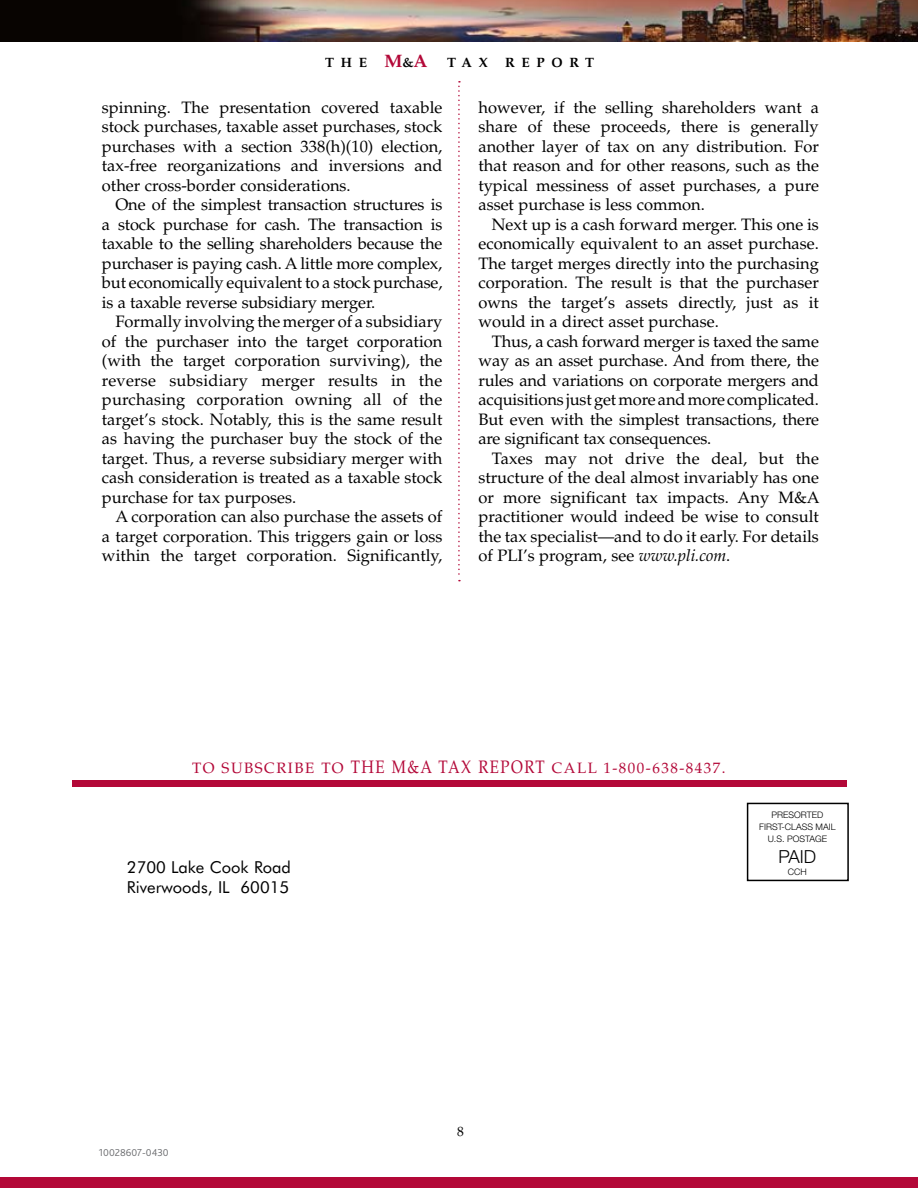
<style>
.page{position:relative;width:918px;height:1188px;background:#fff}
.page>*{position:absolute;margin:0;border:0;box-sizing:border-box;transform-origin:0 0}
.t1{font:300 18px "Helvetica Neue";color:#000}
.t2{font:16.5px/19.5px "Palatino";color:#000;text-align:justify}
.t3{font:16.5px "Futura BT";color:#000}
.t4{font:15px "Palatino";letter-spacing:.1em;color:#b30838}
.t5{font:700 13.5px "Palatino";letter-spacing:.5em;color:#000}
.t6{font:13.5px "Palatino";color:#000}
.t7{font:300 10.5px "Bliss 2";color:#696a6d}
.t8{font:300 9px/12px "Helvetica Neue";color:#000;text-align:center}
.s1{font-size:18px;color:#b30838}
.s2{font-style:italic}
.s3{font-size:18px}
</style>
<div class="page">
<div style="left:72px;top:780px;width:774px;height:6px;background:#b30838"></div>
<div style="left:0;top:1177px;width:918px;height:11px;background:#b30838"></div>
<img style="left:0;top:0;width:918px;height:42px">
<div style="left:747px;top:803px;width:102px;height:78px;border:2px solid #000"></div>
<svg style="left:458px;top:81px;width:2px;height:500px"></svg>
<p class="t5" style="left:325px;top:55px;width:164px">THE <span class="s1">M</span>&amp;<span class="s1">A</span> TAX</p>
<p class="t5" style="left:505px;top:55px;width:78px">REPORT</p>
<p class="t2" style="left:102px;top:97px;width:342px">spinning. The presentation covered taxable stock purchases, taxable asset purchases, stock purchases with a section 338(h)(10) election, tax-free reorganizations and inversions and other cross-border considerations.</p>
<p class="t2" style="left:102px;top:195px;width:342px;text-indent:13px">One of the simplest transaction structures is a stock purchase for cash. The transaction is taxable to the selling shareholders because the purchaser is paying cash. A little more complex, but economically equivalent to a stock purchase, is a taxable reverse subsidiary merger.</p>
<p class="t2" style="left:102px;top:312px;width:342px;text-indent:13px">Formally involving the merger of a subsidiary of the purchaser into the target corporation (with the target corporation surviving), the reverse subsidiary merger results in the purchasing corporation owning all of the target’s stock. Notably, this is the same result as having the purchaser buy the stock of the target. Thus, a reverse subsidiary merger with cash consideration is treated as a taxable stock purchase for tax purposes.</p>
<p class="t2" style="left:102px;top:507px;width:342px;text-indent:13px">A corporation can also purchase the assets of a target corporation. This triggers gain or loss within the target corporation. Significantly,</p>
<p class="t2" style="left:478px;top:98px;width:342px">however, if the selling shareholders want a share of these proceeds, there is generally another layer of tax on any distribution. For that reason and for other reasons, such as the typical messiness of asset purchases, a pure asset purchase is less common.</p>
<p class="t2" style="left:478px;top:215px;width:342px;text-indent:13px">Next up is a cash forward merger. This one is economically equivalent to an asset purchase.<br>The target merges directly into the purchasing corporation. The result is that the purchaser owns the target’s assets directly, just as it would in a direct asset purchase.</p>
<p class="t2" style="left:478px;top:332px;width:342px;text-indent:13px">Thus, a cash forward merger is taxed the same way as an asset purchase. And from there, the rules and variations on corporate mergers and acquisitions just get more and more complicated.<br>But even with the simplest transactions, there are significant tax consequences.</p>
<p class="t2" style="left:478px;top:449px;width:343px;text-indent:13px">Taxes may not drive the deal, but the structure of the deal almost invariably has one or more significant tax impacts. Any M&amp;A practitioner would indeed be wise to consult the tax specialist—and to do it early. For details of PLI’s program, see <span class="s2">www.pli.com</span>.</p>
<p class="t4" style="left:192px;top:759px;width:535px">To subscribe to <span class="s3">The m&amp;a tax report</span> call 1-800-638-8437.</p>
<p class="t8" style="left:759px;top:808px;width:78px">PRESORTED<br>FIRST-CLASS MAIL<br>U.S. POSTAGE</p>
<p class="t1" style="left:779px;top:845px;width:39px">PAID</p>
<p class="t3" style="left:127px;top:857px;width:166px">2700 Lake Cook Road</p>
<p class="t8" style="left:788px;top:865px;width:21px">CCH</p>
<p class="t3" style="left:127px;top:877px;width:164px">Riverwoods, IL 60015</p>
<p class="t7" style="left:99px;top:1146px;width:71px">10028607-0430</p>
<p class="t6" style="left:457px;top:1124px;width:8px">8</p>
</div>
